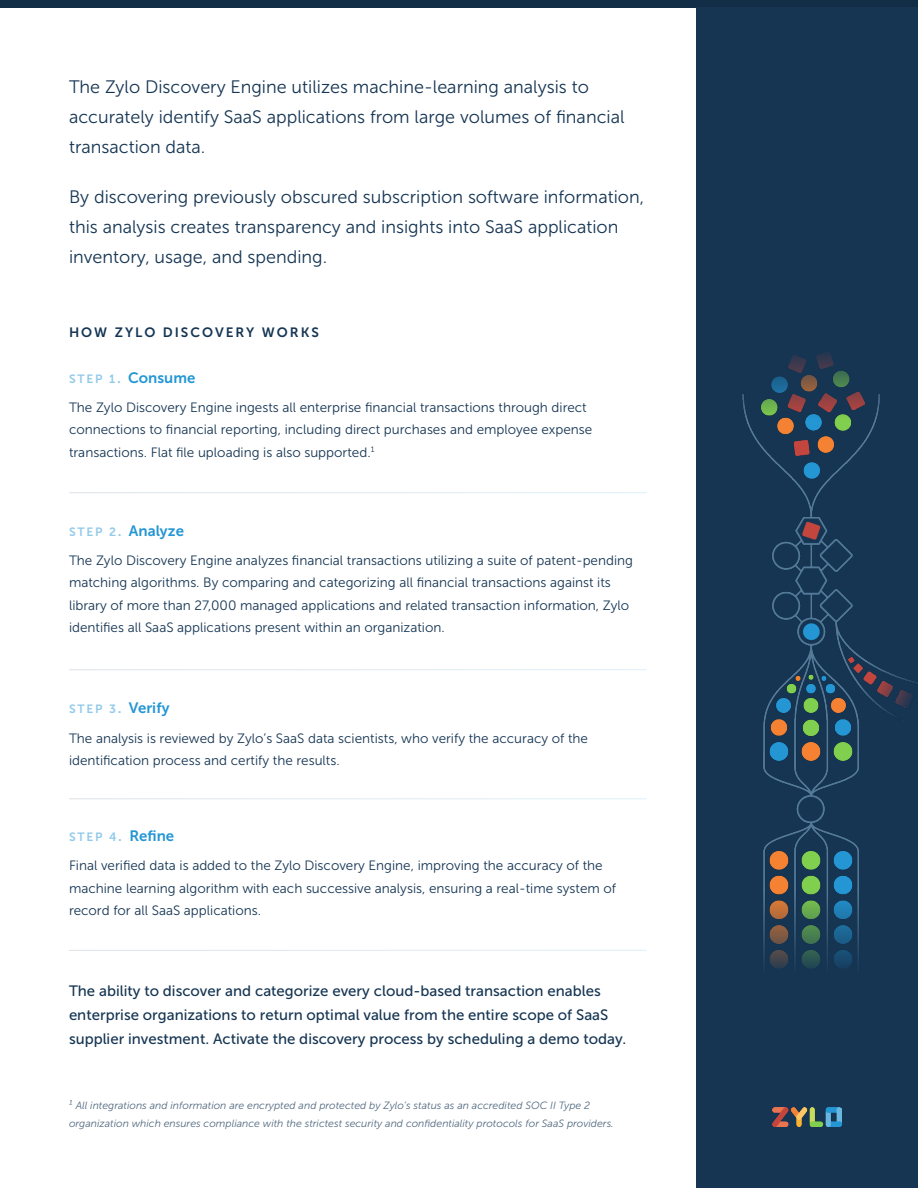
<style>
.page{position:relative;width:918px;height:1188px;background:#fff}
.page>*{position:absolute;margin:0;border:0;box-sizing:border-box;transform-origin:0 0}
.Sub_Section_Heading{font:18px/30px "Museo Sans 300";color:#153553}
.t1{font:15px/24px "Museo Sans 500";color:#153553}
.t2{font:15px "Museo Sans 700";color:#2496d4}
.t3{font:13.5px/22.5px "Museo Sans 300";color:#153553}
.Section_Heading{font:13.5px "Museo Sans 700";letter-spacing:.15em;color:#153553}
.t4{font:italic 10.5px/18px "Museo Sans 300";color:#153553}
.s1{font-size:12px;color:#92caea}
.s2{color:#92caea}
</style>
<div class="page">
<div style="left:0;top:0;width:918px;height:8px;background:#122e47"></div>
<div style="left:697px;top:8px;width:221px;height:1180px;background:#153553"></div>
<img style="left:745px;top:417px;width:173px;height:474px">
<svg style="left:763px;top:891px;width:96px;height:78px"></svg>
<img style="left:773px;top:1108px;width:69px;height:19px">
<p class="Sub_Section_Heading" style="left:69px;top:72px;width:557px">The Zylo Discovery Engine utilizes machine-learning analysis to accurately identify SaaS applications from large volumes of financial transaction data.</p>
<p class="Sub_Section_Heading" style="left:69px;top:182px;width:577px">By discovering previously obscured subscription software information, this analysis creates transparency and insights into SaaS application inventory, usage, and spending.</p>
<p class="Section_Heading" style="left:69px;top:324px;width:251px">HOW ZYLO DISCOVERY WORKS</p>
<p class="t2" style="left:69px;top:369px;width:128px"><span class="s1">STEP 1</span> <span class="s2">.</span> Consume</p>
<p class="t3" style="left:69px;top:396px;width:525px">The Zylo Discovery Engine ingests all enterprise financial transactions through direct connections to financial reporting, including direct purchases and employee expense transactions. Flat file uploading is also supported.<sup>1</sup></p>
<p class="t2" style="left:69px;top:522px;width:116px"><span class="s1">STEP 2</span> <span class="s2">.</span> Analyze</p>
<p class="t3" style="left:69px;top:549px;width:566px">The Zylo Discovery Engine analyzes financial transactions utilizing a suite of patent-pending matching algorithms. By comparing and categorizing all financial transactions against its library of more than 27,000 managed applications and related transaction information, Zylo identifies all SaaS applications present within an organization.</p>
<p class="t2" style="left:69px;top:700px;width:102px"><span class="s1">STEP 3</span> <span class="s2">.</span> Verify</p>
<p class="t3" style="left:69px;top:727px;width:521px">The analysis is reviewed by Zylo’s SaaS data scientists, who verify the accuracy of the identification process and certify the results.</p>
<p class="t2" style="left:69px;top:827px;width:107px"><span class="s1">STEP 4</span><span class="s2">.</span> Refine</p>
<p class="t3" style="left:69px;top:854px;width:549px">Final verified data is added to the Zylo Discovery Engine, improving the accuracy of the machine learning algorithm with each successive analysis, ensuring a real-time system of record for all SaaS applications.</p>
<p class="t1" style="left:69px;top:979px;width:559px">The ability to discover and categorize every cloud-based transaction enables enterprise organizations to return optimal value from the entire scope of SaaS supplier investment. Activate the discovery process by scheduling a demo today.</p>
<p class="t4" style="left:69px;top:1096px;width:546px">¹ All integrations and information are encrypted and protected by Zylo’s status as an accredited SOC II Type 2 organization which ensures compliance with the strictest security and confidentiality protocols for SaaS providers.</p>
</div>
